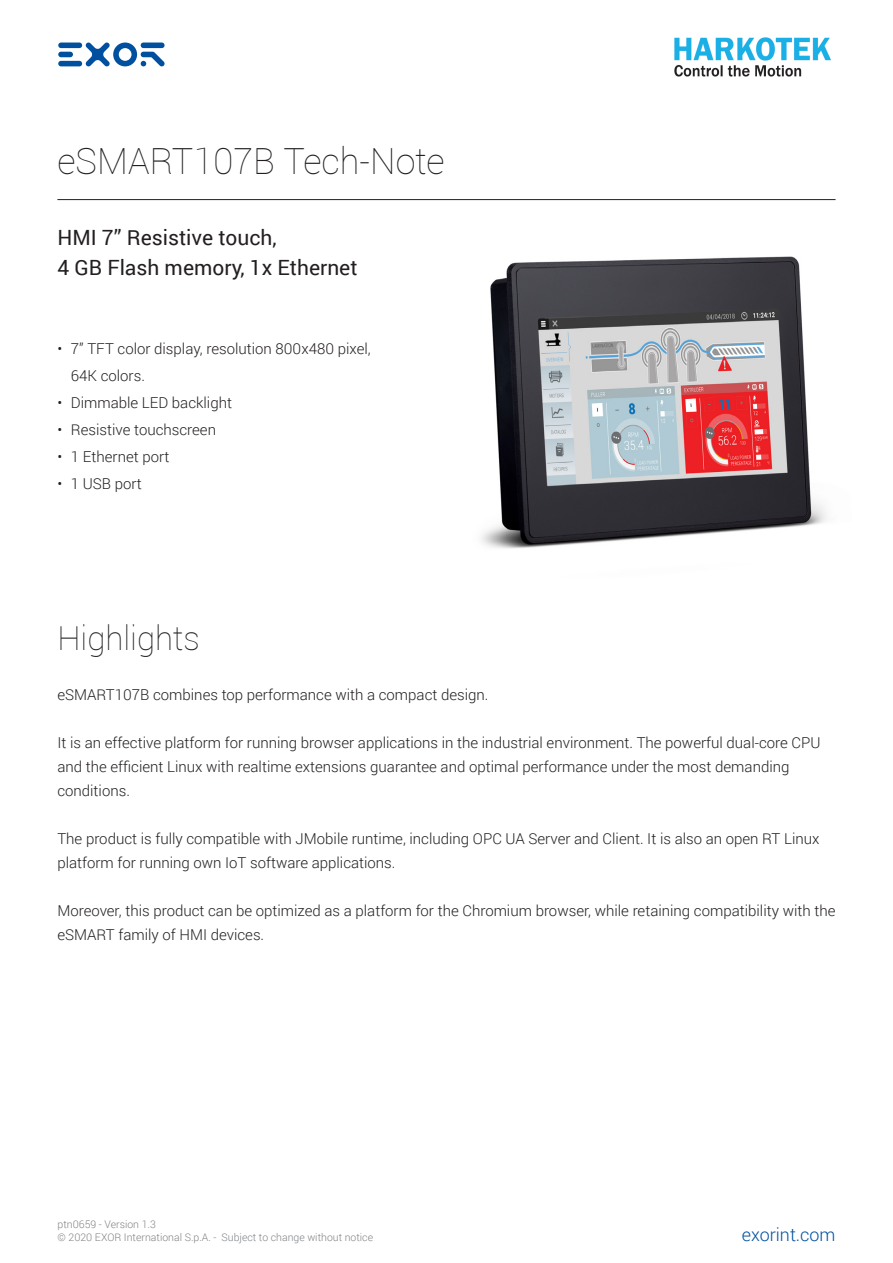
<style>
.page{position:relative;width:893px;height:1263px;background:#fff}
.page>*{position:absolute;margin:0;border:0;box-sizing:border-box;transform-origin:0 0}
.t1{font:100 36px "Roboto";color:#231f20}
.t2{font:100 33px "Roboto";color:#231f20}
.t3{font:21px "Roboto";color:#231f20}
.t4{font:300 18px "Roboto";color:#01509f}
.t5{font:300 15px/24px "Roboto";color:#231f20}
.t6{font:300 10.5px "Roboto";color:#808285}
</style>
<div class="page">
<div style="left:58px;top:43px;width:24px;height:5px;background:#01509f;border-radius:3px"></div>
<div style="left:58px;top:52px;width:15px;height:5px;background:#01509f;border-radius:3px"></div>
<div style="left:58px;top:61px;width:24px;height:5px;background:#01509f;border-radius:3px"></div>
<svg style="left:86px;top:43px;width:79px;height:23px"></svg>
<img style="left:481px;top:256px;width:346px;height:293px">
<hr style="left:57px;top:199px;width:779px;height:1px;background:#231f20">
<img style="left:674px;top:37px;width:157px;height:40px">
<p class="t1" style="left:57px;top:136px;width:389px">eSMART107B Tech-Note</p>
<p class="t3" style="left:57px;top:223px;width:221px">HMI 7” Resistive touch,</p>
<p class="t3" style="left:57px;top:253px;width:302px">4 GB Flash memory, 1x Ethernet</p>
<p class="t5" style="left:71px;top:334px;width:301px;line-height:27px;text-indent:-14px">• 7” TFT color display, resolution 800x480 pixel,<br>64K colors.</p>
<p class="t5" style="left:57px;top:390px;width:176px">• Dimmable LED backlight</p>
<p class="t5" style="left:57px;top:417px;width:160px">• Resistive touchscreen</p>
<p class="t5" style="left:57px;top:444px;width:113px">• 1 Ethernet port</p>
<p class="t5" style="left:57px;top:471px;width:86px">• 1 USB port</p>
<p class="t2" style="left:57px;top:615px;width:144px">Highlights</p>
<p class="t5" style="left:57px;top:682px;width:433px">eSMART107B combines top performance with a compact design.</p>
<p class="t5" style="left:57px;top:730px;width:765px">It is an effective platform for running browser applications in the industrial environment. The powerful dual-core CPU and the efficient Linux with realtime extensions guarantee and optimal performance under the most demanding conditions.</p>
<p class="t5" style="left:57px;top:826px;width:763px">The product is fully compatible with JMobile runtime, including OPC UA Server and Client. It is also an open RT Linux platform for running own IoT software applications.</p>
<p class="t5" style="left:57px;top:898px;width:780px">Moreover, this product can be optimized as a platform for the Chromium browser, while retaining compatibility with the eSMART family of HMI devices.</p>
<p class="t6" style="left:58px;top:1217px;width:100px">ptn0659 - Version 1.3</p>
<p class="t6" style="left:58px;top:1230px;width:317px">© 2020 EXOR International S.p.A. - Subject to change without notice</p>
<p class="t4" style="left:742px;top:1222px;width:95px">exorint.com</p>
</div>
